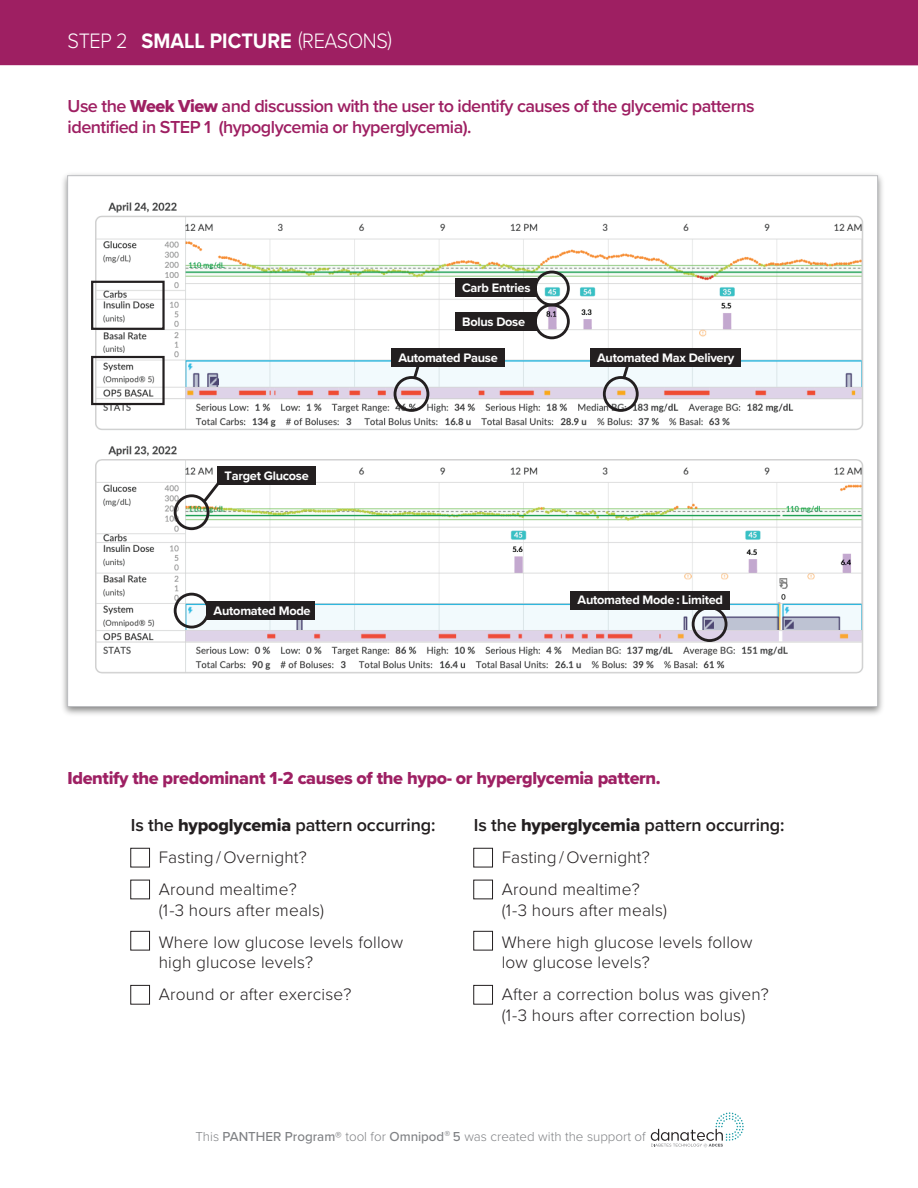
<style>
.page{position:relative;width:918px;height:1188px;background:#fff}
.page>*{position:absolute;margin:0;border:0;box-sizing:border-box;transform-origin:0 0}
.t1{font:300 21.6px "Proxima Nova";letter-spacing:-.02em;color:#fff;scale:.92 1}
.t2{font:600 18px/21px "Proxima Nova";letter-spacing:-.03em;color:#9e1f62}
.t3{font:600 18px "Proxima Nova";letter-spacing:-.01em;color:#231f20}
.t4{font:18px "Proxima Nova Extrabld";letter-spacing:-.02em;color:#9e2063}
.t5{font:300 17.25px/32px "Proxima Nova";letter-spacing:.01em;color:#231f20}
.t6{font:300 13.5px "Proxima Nova";color:#808285}
.t7{font:700 12.75px "Proxima Nova";letter-spacing:-.02em;color:#fff}
.s1{font-weight:700}
.s2{font-family:"Proxima Nova Extrabld";font-weight:400}
.s3{font-weight:500}
.s4{font-weight:500;font-size:12px}
</style>
<div class="page">
<div style="left:0;top:0;width:918px;height:65px;background:#9e1f62"></div>
<img style="left:63px;top:174px;width:820px;height:541px">
<div style="left:67px;top:175px;width:811px;height:532px;background:#fff;border:1px solid #bcbdc0"></div>
<img style="left:91px;top:202px;width:773px;height:472px">
<div style="left:91px;top:281px;width:74px;height:49px;border:2px solid #231f20"></div>
<div style="left:91px;top:356px;width:74px;height:49px;border:2px solid #231f20"></div>
<div style="left:534px;top:271px;width:36px;height:35px;border:3px solid #231f20;border-radius:50%"></div>
<div style="left:455px;top:279px;width:82px;height:18px;background:#231f20"></div>
<div style="left:534px;top:304px;width:36px;height:35px;border:3px solid #231f20;border-radius:50%"></div>
<div style="left:455px;top:312px;width:82px;height:19px;background:#231f20"></div>
<div style="left:174px;top:593px;width:36px;height:35px;border:3px solid #231f20;border-radius:50%"></div>
<div style="left:207px;top:602px;width:108px;height:18px;background:#231f20"></div>
<div style="left:174px;top:494px;width:36px;height:36px;border:3px solid #231f20;border-radius:50%"></div>
<div style="left:217px;top:467px;width:99px;height:18px;background:#231f20"></div>
<svg style="left:200px;top:474px;width:26px;height:31px"></svg>
<div style="left:692px;top:606px;width:35px;height:36px;border:3px solid #231f20;border-radius:50%"></div>
<div style="left:570px;top:591px;width:160px;height:18px;background:#231f20"></div>
<div style="left:603px;top:376px;width:36px;height:36px;border:3px solid #231f20;border-radius:50%"></div>
<svg style="left:620px;top:367px;width:14px;height:15px"></svg>
<div style="left:590px;top:348px;width:151px;height:19px;background:#231f20"></div>
<div style="left:394px;top:376px;width:35px;height:36px;border:3px solid #231f20;border-radius:50%"></div>
<svg style="left:411px;top:367px;width:13px;height:15px"></svg>
<div style="left:391px;top:348px;width:113px;height:19px;background:#231f20"></div>
<div style="left:130px;top:848px;width:20px;height:20px;border:1px solid #231f20"></div>
<div style="left:130px;top:880px;width:20px;height:19px;border:1px solid #231f20"></div>
<div style="left:130px;top:931px;width:20px;height:20px;border:1px solid #231f20"></div>
<div style="left:130px;top:985px;width:20px;height:20px;border:1px solid #231f20"></div>
<div style="left:473px;top:848px;width:20px;height:20px;border:1px solid #231f20"></div>
<div style="left:473px;top:880px;width:20px;height:19px;border:1px solid #231f20"></div>
<div style="left:473px;top:931px;width:20px;height:20px;border:1px solid #231f20"></div>
<div style="left:473px;top:985px;width:20px;height:20px;border:1px solid #231f20"></div>
<svg style="left:651px;top:1112px;width:93px;height:35px"></svg>
<p class="t1" style="left:68px;top:25px;width:354px">STEP 2 <span class="s1">SMALL PICTURE</span> (REASONS)</p>
<p class="t2" style="left:68px;top:95px;width:689px">Use the <span class="s2">Week View</span> and discussion with the user to identify causes of the glycemic patterns identified in STEP 1 (hypoglycemia or hyperglycemia).</p>
<p class="t7" style="left:462px;top:278px;width:70px">Carb Entries</p>
<p class="t7" style="left:462px;top:312px;width:65px">Bolus Dose</p>
<p class="t7" style="left:225px;top:466px;width:86px">Target Glucose</p>
<p class="t7" style="left:214px;top:601px;width:99px">Automated Mode</p>
<p class="t7" style="left:398px;top:348px;width:101px">Automated Pause</p>
<p class="t7" style="left:597px;top:348px;width:139px">Automated Max Delivery</p>
<p class="t7" style="left:578px;top:591px;width:147px">Automated Mode : Limited</p>
<p class="t4" style="left:68px;top:764px;width:595px">Identify the predominant 1-2 causes of the hypo- or hyperglycemia pattern.</p>
<p class="t3" style="left:131px;top:812px;width:306px">Is the <span class="s2">hypoglycemia</span> pattern occurring:</p>
<p class="t5" style="left:159px;top:841px;width:150px">Fasting/Overnight?<br>Around mealtime?</p>
<p class="t5" style="left:159px;top:893px;width:246px">(1-3 hours after meals)<br>Where low glucose levels follow</p>
<p class="t5" style="left:159px;top:946px;width:194px">high glucose levels?<br>Around or after exercise?</p>
<p class="t3" style="left:474px;top:812px;width:312px">Is the <span class="s2">hyperglycemia</span> pattern occurring:</p>
<p class="t5" style="left:502px;top:841px;width:150px">Fasting/Overnight?<br>Around mealtime?</p>
<p class="t5" style="left:502px;top:893px;width:252px">(1-3 hours after meals)<br>Where high glucose levels follow</p>
<p class="t5" style="left:502px;top:946px;width:269px">low glucose levels?<br>After a correction bolus was given?</p>
<p class="t5" style="left:502px;top:998px;width:245px">(1-3 hours after correction bolus)</p>
<p class="t6" style="left:195px;top:1126px;width:452px">This <span class="s3">PANTHER Program®</span> tool for <span class="s3">Omnipod</span><span class="s4">®</span> <span class="s3">5</span> was created with the support of</p>
</div>
